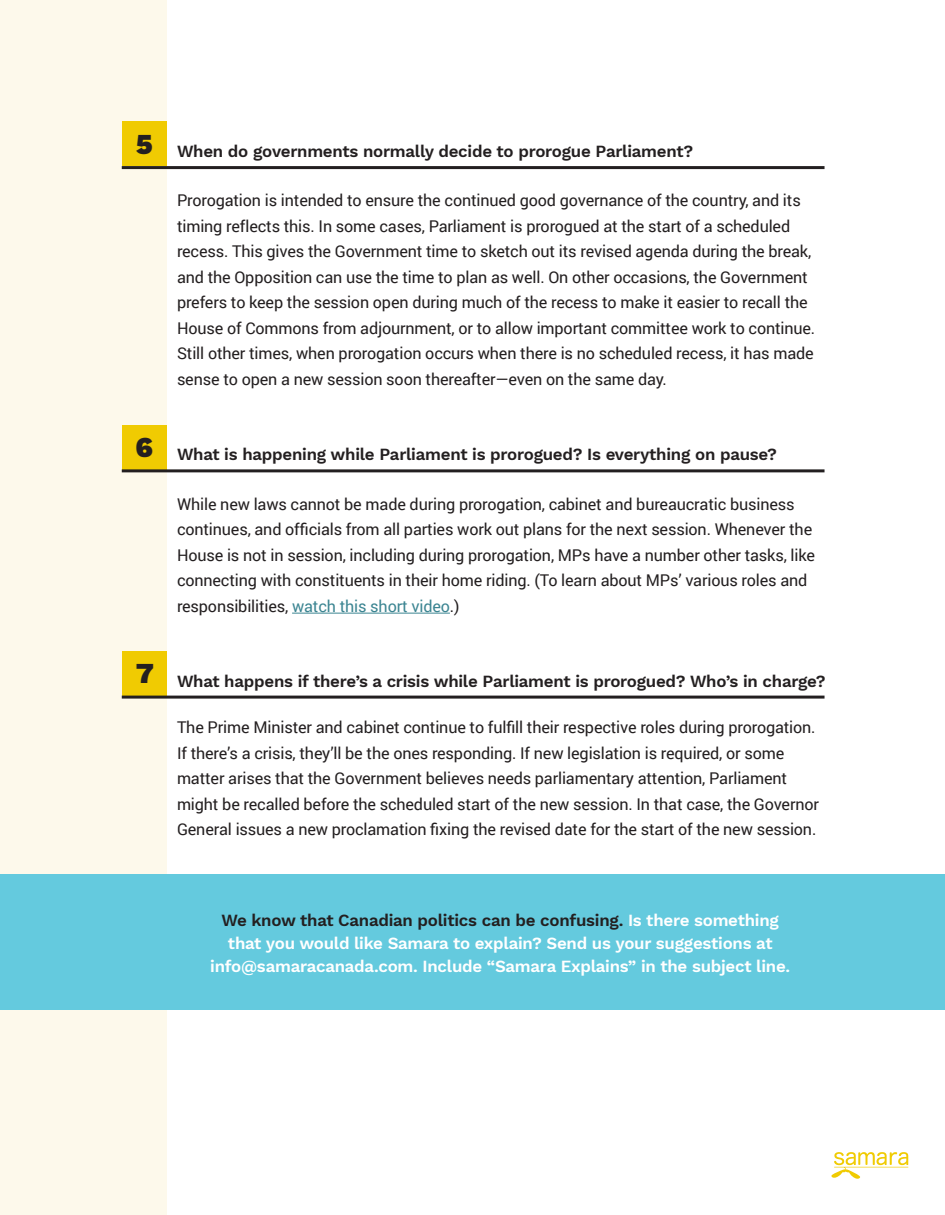
<style>
.page{position:relative;width:945px;height:1215px;background:#fff}
.page>*{position:absolute;margin:0;border:0;box-sizing:border-box;transform-origin:0 0}
.t1{font:900 28.35px "Work Sans";color:#231f20}
.t2{font:600 16.8px "Work Sans";letter-spacing:-.015em;color:#231f20}
.t3{font:600 16.8px/22.8px "Work Sans";letter-spacing:-.015em;color:#fff;text-align:center}
.t4{font:16.2px/25.5px "Roboto";letter-spacing:-.01em;color:#231f20}
.s1{color:#3c8592}
.s2{color:#231f20}
</style>
<div class="page">
<div style="left:0;top:0;width:166px;height:1215px;background:#fdf9eb"></div>
<hr style="left:292px;top:613px;width:158px;height:1px;background:#3c8592">
<div style="left:122px;top:122px;width:44px;height:44px;background:#f0cb02"></div>
<div style="left:122px;top:425px;width:44px;height:44px;background:#f0cb02"></div>
<div style="left:122px;top:651px;width:44px;height:45px;background:#f0cb02"></div>
<hr style="left:122px;top:166px;width:703px;height:3px;background:#231f20">
<hr style="left:122px;top:469px;width:703px;height:3px;background:#231f20">
<hr style="left:122px;top:696px;width:703px;height:3px;background:#231f20">
<svg style="left:831px;top:1152px;width:77px;height:27px"></svg>
<div style="left:0;top:874px;width:945px;height:136px;background:#64cade"></div>
<p class="t1" style="left:136px;top:128px;width:18px">5</p>
<p class="t1" style="left:136px;top:431px;width:19px">6</p>
<p class="t1" style="left:135px;top:658px;width:20px">7</p>
<p class="t2" style="left:177px;top:142px;width:518px">When do governments normally decide to prorogue Parliament?</p>
<p class="t4" style="left:177px;top:187px;width:640px">Prorogation is intended to ensure the continued good governance of the country, and its timing reflects this. In some cases, Parliament is prorogued at the start of a scheduled recess. This gives the Government time to sketch out its revised agenda during the break, and the Opposition can use the time to plan as well. On other occasions, the Government prefers to keep the session open during much of the recess to make it easier to recall the House of Commons from adjournment, or to allow important committee work to continue.<br>Still other times, when prorogation occurs when there is no scheduled recess, it has made sense to open a new session soon thereafter—even on the same day.</p>
<p class="t2" style="left:177px;top:445px;width:601px">What is happening while Parliament is prorogued? Is everything on pause?</p>
<p class="t4" style="left:177px;top:491px;width:640px">While new laws cannot be made during prorogation, cabinet and bureaucratic business continues, and officials from all parties work out plans for the next session. Whenever the House is not in session, including during prorogation, MPs have a number other tasks, like connecting with constituents in their home riding. (To learn about MPs’ various roles and responsibilities, <span class="s1">watch this short video</span>.)</p>
<p class="t2" style="left:177px;top:671px;width:650px">What happens if there’s a crisis while Parliament is prorogued? Who’s in charge?</p>
<p class="t4" style="left:177px;top:714px;width:644px">The Prime Minister and cabinet continue to fulfill their respective roles during prorogation.<br>If there’s a crisis, they’ll be the ones responding. If new legislation is required, or some matter arises that the Government believes needs parliamentary attention, Parliament might be recalled before the scheduled start of the new session. In that case, the Governor General issues a new proclamation fixing the revised date for the start of the new session.</p>
<p class="t3" style="left:210px;top:910px;width:582px"><span class="s2">We know that Canadian politics can be confusing.</span> Is there something that you would like Samara to explain? Send us your suggestions at info@samaracanada.com. Include “Samara Explains” in the subject line.</p>
</div>
